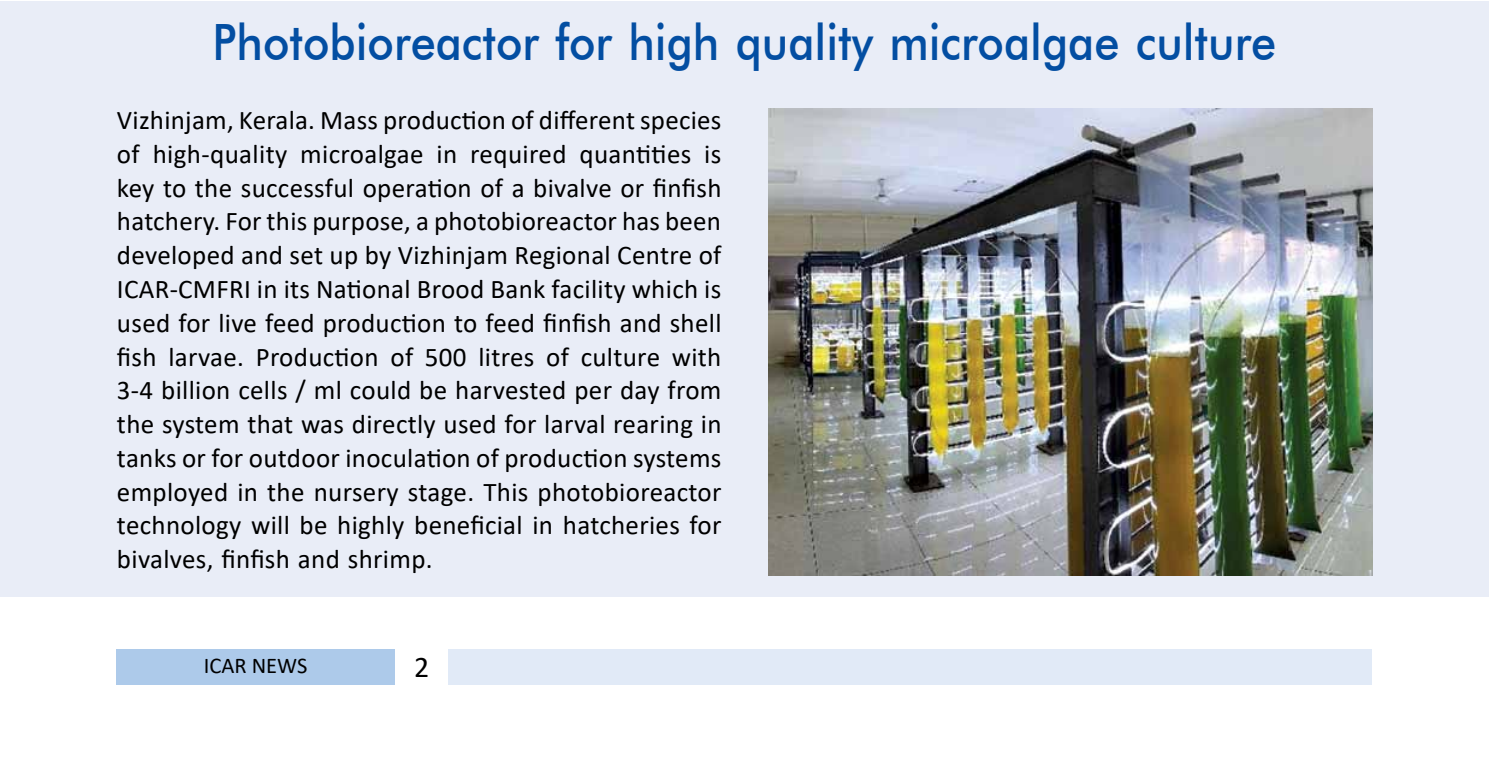
<style>
.page{position:relative;width:1489px;height:777px;background:#fff}
.page>*{position:absolute;margin:0;border:0;box-sizing:border-box;transform-origin:0 0}
.t1{font:500 50px "Futura BT";color:#034ea2;scale:.9 1}
.t2{font:30px "Calibri";color:#000}
.t3{font:27px/33.8px "Calibri";letter-spacing:.01em;color:#000;text-align:justify}
.t4{font:22.5px "Calibri";color:#000}
</style>
<div class="page">
<div style="left:117px;top:649px;width:278px;height:35px;background:#adcaea"></div>
<div style="left:448px;top:649px;width:923px;height:35px;background:#e1eaf7"></div>
<div style="left:0;top:1px;width:1488px;height:595px;background:#e9edf7"></div>
<img style="left:768px;top:109px;width:604px;height:466px">
<h1 class="t1" style="left:213px;top:12px;width:1183px">Photobioreactor for high quality microalgae culture</h1>
<p class="t3" style="left:117px;top:102px;width:606px">Vizhinjam, Kerala. Mass production of different species of high-quality microalgae in required quantities is key to the successful operation of a bivalve or finfish hatchery. For this purpose, a photobioreactor has been developed and set up by Vizhinjam Regional Centre of ICAR-CMFRI in its National Brood Bank facility which is used for live feed production to feed finfish and shell fish larvae. Production of 500 litres of culture with 3-4 billion cells / ml could be harvested per day from the system that was directly used for larval rearing in tanks or for outdoor inoculation of production systems employed in the nursery stage. This photobioreactor technology will be highly beneficial in hatcheries for bivalves, finfish and shrimp.</p>
<p class="t4" style="left:204px;top:649px;width:105px">ICAR NEWS</p>
<p class="t2" style="left:414px;top:646px;width:17px">2</p>
</div>
